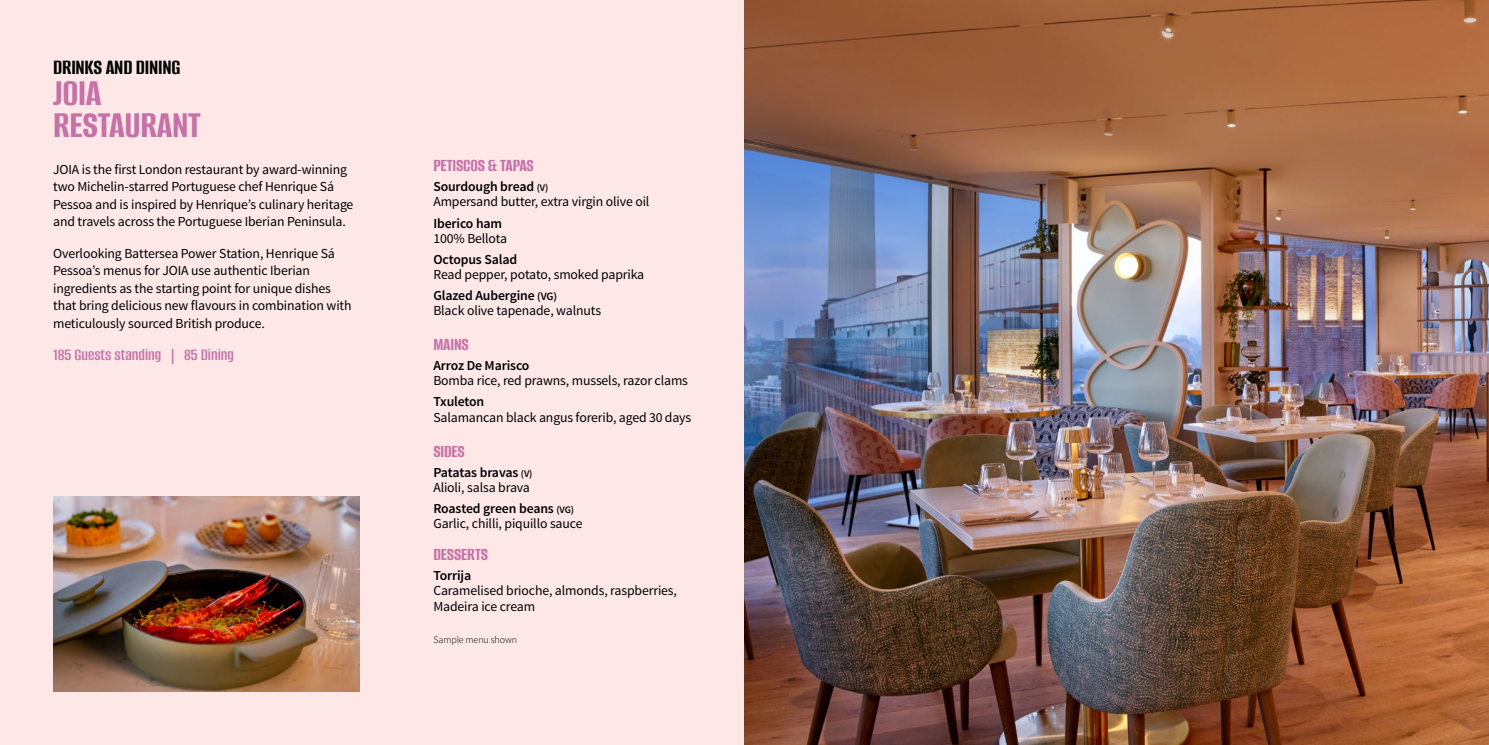
<style>
.page{position:relative;width:1489px;height:745px;background:#fff}
.page>*{position:absolute;margin:0;border:0;box-sizing:border-box;transform-origin:0 0}
.t1{font:700 40px/31.2px "Alumni Sans";letter-spacing:-.01em;color:#c671a8}
.t2{font:700 22.5px "Alumni Sans";letter-spacing:-.01em;color:#000}
.t3{font:700 18.75px "Alumni Sans";letter-spacing:-.01em;color:#c671a8}
.t4{font:600 17.5px "Alumni Sans";color:#c671a8}
.t5{font:13.75px/17.5px "Source Sans Pro";letter-spacing:-.01em;color:#000}
.t6{font:600 13.75px "Source Sans Pro";letter-spacing:-.01em;color:#000}
.t7{font:300 10px "Source Sans Pro";letter-spacing:-.01em;color:#000}
.s1{font-weight:600}
.s2{font-weight:600;font-size:10px}
.s3{font-weight:600;font-size:11.25px}
</style>
<div class="page">
<div style="left:0;top:0;width:744px;height:744px;background:#fde8e7"></div>
<img style="left:53px;top:496px;width:307px;height:195px">
<img style="left:744px;top:0;width:744px;height:744px">
<h2 class="t2" style="left:53px;top:56px;width:129px">DRINKS AND DINING</h2>
<h1 class="t1" style="left:53px;top:79px;width:149px">JOIA<br>RESTAURANT</h1>
<p class="t5" style="left:53px;top:160px;width:302px">JOIA is the first London restaurant by award-winning two Michelin-starred Portuguese chef Henrique Sá Pessoa and is inspired by Henrique’s culinary heritage and travels across the Portuguese Iberian Peninsula.</p>
<p class="t5" style="left:53px;top:244px;width:300px">Overlooking Battersea Power Station, Henrique Sá Pessoa’s menus for JOIA use authentic Iberian ingredients as the starting point for unique dishes that bring delicious new flavours in combination with meticulously sourced British produce.</p>
<p class="t4" style="left:53px;top:345px;width:182px">185 Guests standing | 85 Dining</p>
<h3 class="t3" style="left:433px;top:156px;width:102px">PETISCOS &amp; TAPAS</h3>
<p class="t5" style="left:433px;top:179px;width:217px;line-height:15px"><span class="s1">Sourdough bread</span> <span class="s2">(V)<br></span>Ampersand butter, extra virgin olive oil</p>
<p class="t6" style="left:433px;top:214px;width:70px">Iberico ham</p>
<p class="t5" style="left:433px;top:229px;width:75px">100% Bellota</p>
<p class="t6" style="left:433px;top:250px;width:85px">Octopus Salad</p>
<p class="t5" style="left:433px;top:264px;width:212px;line-height:21.2px">Read pepper, potato, smoked paprika<br><span class="s1">Glazed Aubergine</span> <span class="s3">(VG)</span></p>
<p class="t5" style="left:433px;top:302px;width:169px">Black olive tapenade, walnuts</p>
<h3 class="t3" style="left:433px;top:335px;width:37px">MAINS</h3>
<p class="t6" style="left:433px;top:357px;width:97px">Arroz De Marisco</p>
<p class="t5" style="left:433px;top:372px;width:256px">Bomba rice, red prawns, mussels, razor clams</p>
<p class="t6" style="left:433px;top:393px;width:52px">Txuleton</p>
<p class="t5" style="left:433px;top:408px;width:259px">Salamancan black angus forerib, aged 30 days</p>
<h3 class="t3" style="left:433px;top:441px;width:33px">SIDES</h3>
<p class="t5" style="left:433px;top:464px;width:101px;line-height:15px"><span class="s1">Patatas bravas</span> <span class="s2">(V)<br></span>Alioli, salsa brava</p>
<p class="t5" style="left:433px;top:500px;width:151px;line-height:15px"><span class="s1">Roasted green beans</span> <span class="s2">(VG)<br></span>Garlic, chilli, piquillo sauce</p>
<h3 class="t3" style="left:433px;top:545px;width:56px">DESSERTS</h3>
<p class="t6" style="left:433px;top:567px;width:39px">Torrija</p>
<p class="t5" style="left:433px;top:583px;width:245px;line-height:15px">Caramelised brioche, almonds, raspberries,<br>Madeira ice cream</p>
<p class="t7" style="left:433px;top:633px;width:85px">Sample menu shown</p>
</div>
